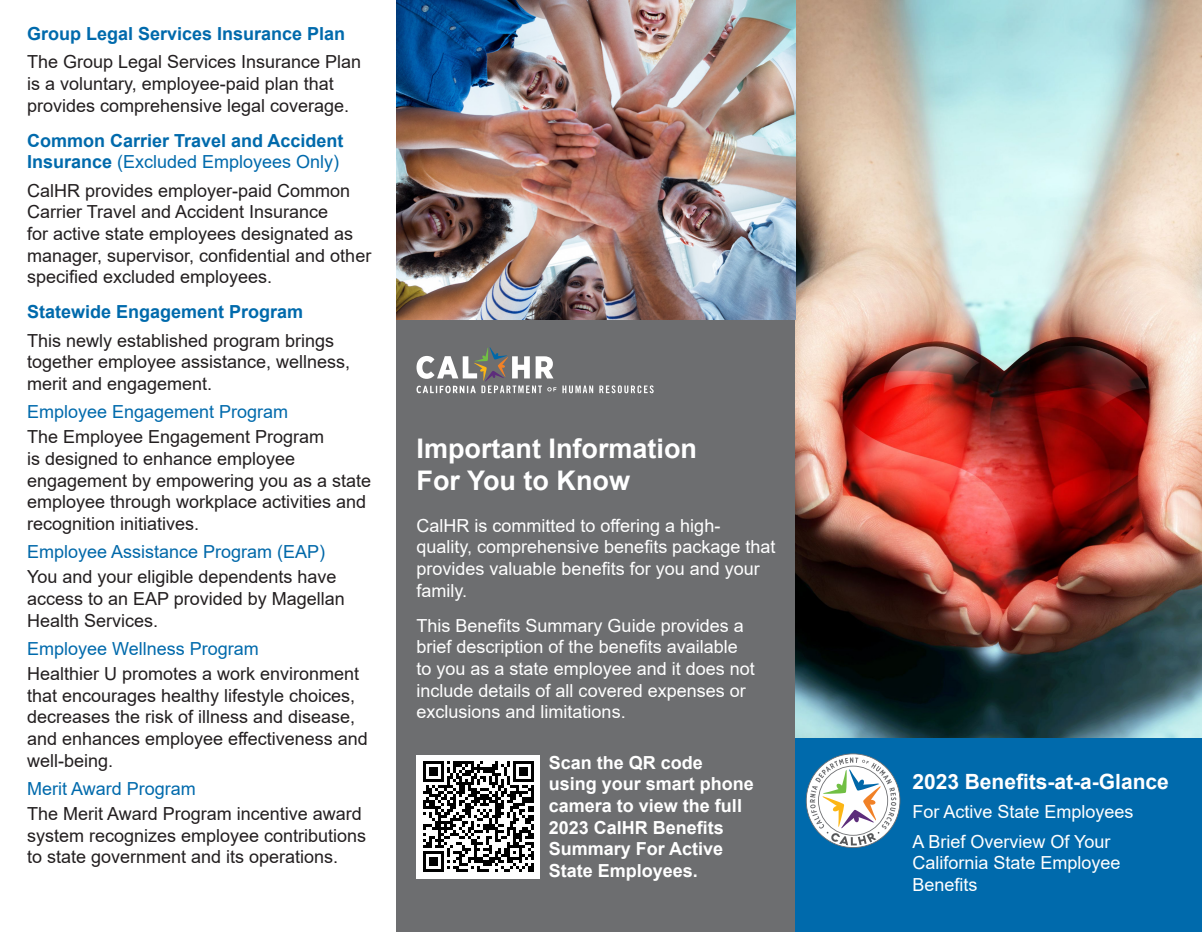
<style>
.page{position:relative;width:1202px;height:932px;background:#fff}
.page>*{position:absolute;margin:0;border:0;box-sizing:border-box;transform-origin:0 0}
.t1{font:700 27px "Arial";color:#fff}
.t2{font:700 21px "Arial";color:#fff}
.t3{font:18px/21.6px "Arial";color:#231f20}
.Paragraph_Style_4{font:18px/21.6px "Arial";color:#fff}
.t4{font:700 18px/21.6px "Arial";color:#006aac}
.Paragraph_Style_4-2{font:700 18px/21.6px "Arial";color:#fff}
.t5{font:18px "Arial";color:#006aac}
.t6{font:18px "Arial";color:#0068a9}
.s1{font-weight:400}
</style>
<div class="page">
<div style="left:396px;top:319px;width:399px;height:613px;background:#6d6e70"></div>
<img style="left:795px;top:0;width:407px;height:738px">
<div style="left:795px;top:738px;width:407px;height:194px;background:#006aac"></div>
<svg style="left:806px;top:753px;width:94px;height:95px"></svg>
<img style="left:396px;top:0;width:399px;height:319px">
<svg style="left:416px;top:347px;width:237px;height:46px"></svg>
<img style="left:416px;top:755px;width:123px;height:123px">
<h1 class="t4" style="left:27px;top:23px;width:320px">Group Legal Services Insurance Plan</h1>
<p class="t3" style="left:27px;top:51px;width:336px">The Group Legal Services Insurance Plan is a voluntary, employee-paid plan that provides comprehensive legal coverage.</p>
<h1 class="t4" style="left:27px;top:130px;width:318px">Common Carrier Travel and Accident<br>Insurance <span class="s1">(Excluded Employees Only)</span></h1>
<p class="t3" style="left:27px;top:179px;width:346px">CalHR provides employer-paid Common Carrier Travel and Accident Insurance<br>for active state employees designated as manager, supervisor, confidential and other specified excluded employees.</p>
<h1 class="t4" style="left:27px;top:301px;width:278px">Statewide Engagement Program</h1>
<p class="t3" style="left:27px;top:329px;width:325px">This newly established program brings together employee assistance, wellness, merit and engagement.</p>
<h1 class="t5" style="left:27px;top:399px;width:263px">Employee Engagement Program</h1>
<p class="t3" style="left:27px;top:426px;width:346px">The Employee Engagement Program<br>is designed to enhance employee engagement by empowering you as a state employee through workplace activities and recognition initiatives.</p>
<h1 class="t6" style="left:27px;top:539px;width:300px">Employee Assistance Program (EAP)</h1>
<p class="t3" style="left:27px;top:566px;width:319px">You and your eligible dependents have access to an EAP provided by Magellan<br>Health Services.</p>
<h1 class="t5" style="left:27px;top:636px;width:233px">Employee Wellness Program</h1>
<p class="t3" style="left:27px;top:662px;width:342px">Healthier U promotes a work environment that encourages healthy lifestyle choices, decreases the risk of illness and disease, and enhances employee effectiveness and well-being.</p>
<h1 class="t5" style="left:27px;top:776px;width:170px">Merit Award Program</h1>
<p class="t3" style="left:27px;top:802px;width:341px">The Merit Award Program incentive award system recognizes employee contributions to state government and its operations.</p>
<p class="t1" style="left:416px;top:429px;width:282px">Important Information</p>
<p class="t1" style="left:416px;top:461px;width:215px">For You to Know</p>
<p class="Paragraph_Style_4" style="left:416px;top:514px;width:360px">CalHR is committed to offering a high&shy;quality, comprehensive benefits package that provides valuable benefits for you and your family.</p>
<p class="Paragraph_Style_4" style="left:416px;top:614px;width:340px">This Benefits Summary Guide provides a brief description of the benefits available to you as a state employee and it does not include details of all covered expenses or exclusions and limitations.</p>
<p class="Paragraph_Style_4-2" style="left:549px;top:751px;width:207px">Scan the QR code using your smart phone camera to view the full<br>2023 CalHR Benefits<br>Summary For Active<br>State Employees.</p>
<p class="t2" style="left:912px;top:767px;width:258px">2023 Benefits-at-a-Glance</p>
<p class="Paragraph_Style_4" style="left:912px;top:801px;width:223px">For Active State Employees</p>
<p class="Paragraph_Style_4" style="left:912px;top:830px;width:210px">A Brief Overview Of Your<br>California State Employee<br>Benefits</p>
</div>
